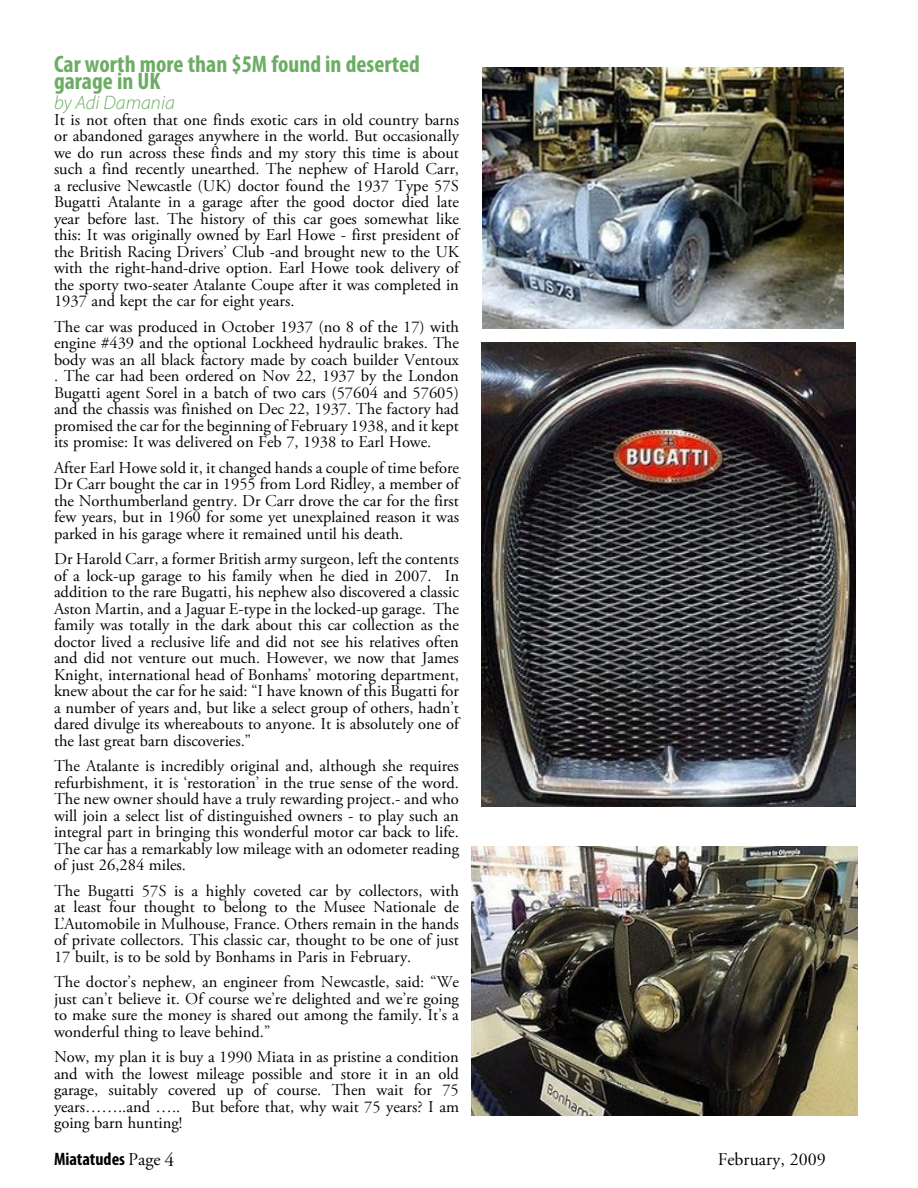
<style>
.page{position:relative;width:918px;height:1188px;background:#fff}
.page>*{position:absolute;margin:0;border:0;box-sizing:border-box;transform-origin:0 0}
.t1{font:700 condensed 24px "Myriad Pro";color:#6cad64}
.t2{font:italic 300 19.5px "Myriad Pro";color:#6cad64}
.t3{font:700 condensed 18px "Myriad Pro";color:#000}
.t4{font:18px "Adobe Garamond Pro";color:#000}
.t5{font:16.5px/16.5px "Adobe Garamond Pro";color:#000;text-align:justify}
.s1{font-family:"Adobe Garamond Pro";font-weight:400;font-stretch:normal}
.s2{font-family:"Adobe Garamond Pro";font-weight:400;font-stretch:normal;font-size:19.5px}
</style>
<div class="page">
<img style="left:482px;top:67px;width:361px;height:262px">
<img style="left:481px;top:342px;width:374px;height:464px">
<img style="left:471px;top:846px;width:386px;height:270px">
<p class="t1" style="left:54px;top:49px;width:368px">Car worth more than $5M found in deserted</p>
<p class="t1" style="left:54px;top:66px;width:108px">garage in UK</p>
<p class="t2" style="left:54px;top:91px;width:122px">by Adi Damania</p>
<p class="t5" style="left:54px;top:112px;width:407px">It is not often that one finds exotic cars in old country barns or abandoned garages anywhere in the world. But occasionally we do run across these finds and my story this time is about such a find recently unearthed. The nephew of Harold Carr, a reclusive Newcastle (UK) doctor found the 1937 Type 57S Bugatti Atalante in a garage after the good doctor died late year before last. The history of this car goes somewhat like this: It was originally owned by Earl Howe - first president of the British Racing Drivers’ Club -and brought new to the UK with the right-hand-drive option. Earl Howe took delivery of the sporty two-seater Atalante Coupe after it was completed in 1937 and kept the car for eight years.</p>
<p class="t5" style="left:54px;top:319px;width:407px">The car was produced in October 1937 (no 8 of the 17) with engine #439 and the optional Lockheed hydraulic brakes. The body was an all black factory made by coach builder Ventoux . The car had been ordered on Nov 22, 1937 by the London Bugatti agent Sorel in a batch of two cars (57604 and 57605) and the chassis was finished on Dec 22, 1937. The factory had promised the car for the beginning of February 1938, and it kept its promise: It was delivered on Feb 7, 1938 to Earl Howe.</p>
<p class="t5" style="left:54px;top:460px;width:407px">After Earl Howe sold it, it changed hands a couple of time before Dr Carr bought the car in 1955 from Lord Ridley, a member of the Northumberland gentry. Dr Carr drove the car for the first few years, but in 1960 for some yet unexplained reason it was parked in his garage where it remained until his death.</p>
<p class="t5" style="left:54px;top:551px;width:407px">Dr Harold Carr, a former British army surgeon, left the contents of a lock-up garage to his family when he died in 2007. In addition to the rare Bugatti, his nephew also discovered a classic Aston Martin, and a Jaguar E-type in the locked-up garage. The family was totally in the dark about this car collection as the doctor lived a reclusive life and did not see his relatives often and did not venture out much. However, we now that James Knight, international head of Bonhams’ motoring department, knew about the car for he said: “I have known of this Bugatti for a number of years and, but like a select group of others, hadn’t dared divulge its whereabouts to anyone. It is absolutely one of the last great barn discoveries.”</p>
<p class="t5" style="left:54px;top:758px;width:407px">The Atalante is incredibly original and, although she requires refurbishment, it is ‘restoration’ in the true sense of the word.<br>The new owner should have a truly rewarding project.- and who will join a select list of distinguished owners - to play such an integral part in bringing this wonderful motor car back to life.<br>The car has a remarkably low mileage with an odometer reading of just 26,284 miles.</p>
<p class="t5" style="left:54px;top:883px;width:407px">The Bugatti 57S is a highly coveted car by collectors, with at least four thought to belong to the Musee Nationale de L’Automobile in Mulhouse, France. Others remain in the hands of private collectors. This classic car, thought to be one of just 17 built, is to be sold by Bonhams in Paris in February.</p>
<p class="t5" style="left:54px;top:974px;width:407px">The doctor’s nephew, an engineer from Newcastle, said: “We just can’t believe it. Of course we’re delighted and we’re going to make sure the money is shared out among the family. It’s a wonderful thing to leave behind.”</p>
<p class="t5" style="left:54px;top:1049px;width:406px">Now, my plan it is buy a 1990 Miata in as pristine a condition and with the lowest mileage possible and store it in an old garage, suitably covered up of course. Then wait for 75 years……..and ….. But before that, why wait 75 years? I am going barn hunting!</p>
<p class="t3" style="left:54px;top:1147px;width:122px">Miatatudes <span class="s1">Page</span> <span class="s2">4</span></p>
<p class="t4" style="left:718px;top:1149px;width:109px">February, 2009</p>
</div>
